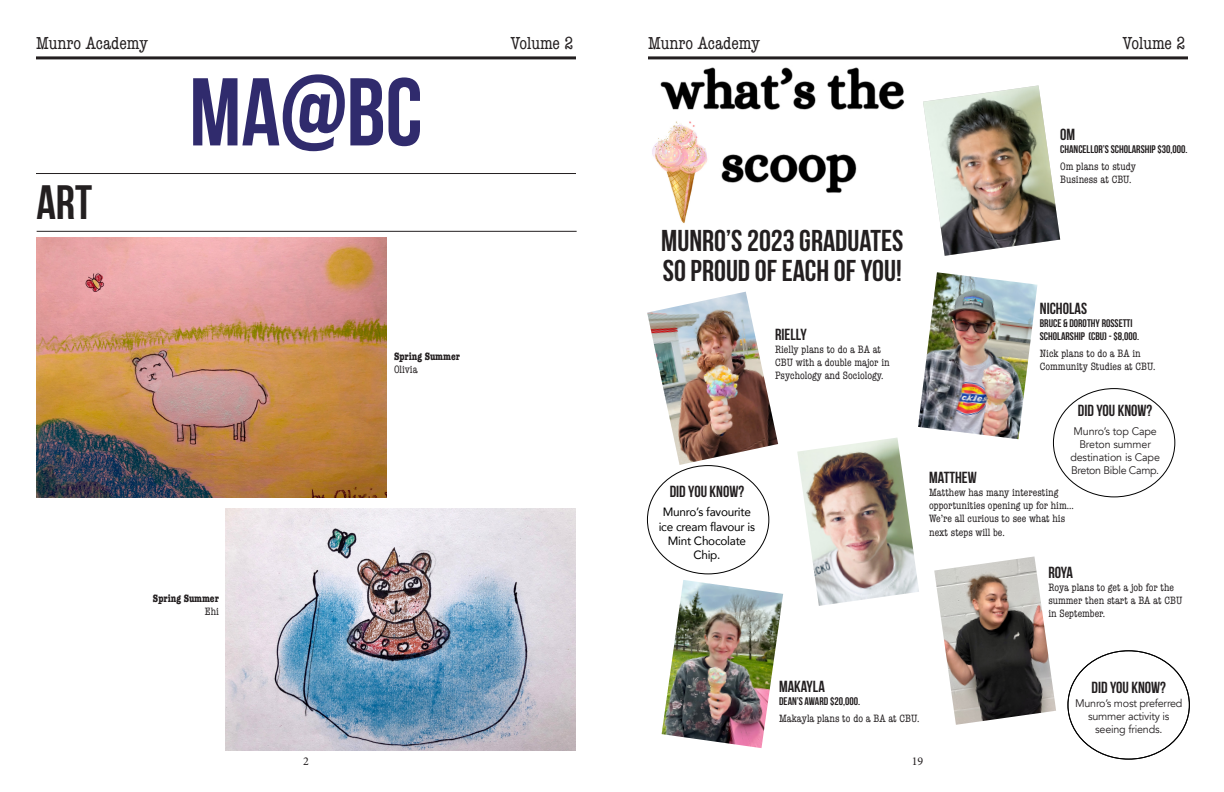
<style>
.page{position:relative;width:1224px;height:792px;background:#fff}
.page>*{position:absolute;margin:0;border:0;box-sizing:border-box;transform-origin:0 0}
.t1{font:700 96px "Bebas Neue";color:#302b6d}
.t2{font:700 48px "Bebas Neue";color:#231f20}
.t3{font:700 30px/30px "Bebas Neue";color:#231f20}
.t4{font:condensed 18px "American Typewriter";color:#231f20}
.t5{font:700 16px "Bebas Neue";color:#231f20}
.t6{font:12px/14.4px "Avenir";letter-spacing:-.02em;color:#000;text-align:center}
.t7{font:12px "Minion Pro";color:#231f20}
.t8{font:condensed 11px/13.2px "American Typewriter";color:#231f20}
.t9{font:11px/13.2px "Avenir";letter-spacing:-.02em;color:#231f20;text-align:center}
.t10{font:700 11px/13.2px "Bebas Neue";color:#231f20}
.t11{font:700 condensed 11px "American Typewriter";color:#231f20}
</style>
<div class="page">
<hr style="left:36px;top:56px;width:540px;height:3px;background:#231f20">
<hr style="left:648px;top:56px;width:540px;height:3px;background:#231f20">
<img style="left:36px;top:237px;width:350px;height:261px">
<img style="left:225px;top:509px;width:350px;height:242px">
<hr style="left:37px;top:231px;width:540px;height:1px;background:#231f20">
<hr style="left:36px;top:173px;width:540px;height:1px;background:#231f20">
<img style="left:647px;top:292px;width:131px;height:173px">
<img style="left:662px;top:580px;width:121px;height:168px">
<img style="left:918px;top:272px;width:119px;height:167px">
<img style="left:923px;top:86px;width:137px;height:170px">
<img style="left:797px;top:438px;width:122px;height:168px">
<img style="left:934px;top:556px;width:122px;height:169px">
<img style="left:652px;top:67px;width:252px;height:156px">
<p class="t4" style="left:36px;top:29px;width:113px">Munro Academy</p>
<p class="t4" style="left:511px;top:29px;width:64px">Volume 2</p>
<p class="t4" style="left:648px;top:29px;width:113px">Munro Academy</p>
<p class="t4" style="left:1123px;top:29px;width:64px">Volume 2</p>
<p class="t1" style="left:189px;top:60px;width:235px">MA@BC</p>
<p class="t5" style="left:1060px;top:126px;width:16px">OM</p>
<p class="t10" style="left:1060px;top:143px;width:129px">CHANCELLOR’S SCHOLARSHIP $30,000.</p>
<p class="t8" style="left:1060px;top:160px;width:77px">Om plans to study<br>Business at CBU.</p>
<p class="t2" style="left:36px;top:176px;width:57px">ART</p>
<p class="t11" style="left:153px;top:589px;width:67px">Spring Summer</p>
<p class="t8" style="left:205px;top:605px;width:16px">Ehi</p>
<p class="t11" style="left:394px;top:347px;width:67px">Spring Summer</p>
<p class="t8" style="left:394px;top:362px;width:25px">Olivia</p>
<p class="t3" style="left:661px;top:225px;width:244px">MUNRO’S 2023 GRADUATES<br>SO PROUD OF EACH OF YOU!</p>
<p class="t5" style="left:775px;top:325px;width:33px">RIELLY</p>
<p class="t8" style="left:775px;top:342px;width:116px">Rielly plans to do a BA at<br>CBU with a double major in<br>Psychology and Sociology.</p>
<p class="t5" style="left:670px;top:483px;width:76px">DID YOU KNOW?</p>
<p class="t6" style="left:663px;top:505px;width:90px">Munro’s favourite</p>
<p class="t6" style="left:659px;top:519px;width:98px">ice cream flavour is<br>Mint Chocolate<br>Chip.</p>
<p class="t5" style="left:1040px;top:299px;width:49px">NICHOLAS</p>
<p class="t10" style="left:1040px;top:316px;width:101px">BRUCE &amp; DOROTHY ROSSETTI<br>SCHOLARSHIP (CBU) - $8,000.</p>
<p class="t8" style="left:1040px;top:346px;width:117px">Nick plans to do a BA in<br>Community Studies at CBU.</p>
<p class="t5" style="left:1078px;top:401px;width:76px">DID YOU KNOW?</p>
<p class="t9" style="left:1070px;top:424px;width:91px">Munro’s top Cape<br>Breton summer destination is Cape<br>Breton Bible Camp.</p>
<p class="t5" style="left:929px;top:468px;width:49px">MATTHEW</p>
<p class="t8" style="left:929px;top:485px;width:146px">Matthew has many interesting opportunities opening up for him...<br>We’re all curious to see what his next steps will be.</p>
<p class="t5" style="left:1048px;top:563px;width:26px">ROYA</p>
<p class="t8" style="left:1048px;top:580px;width:135px">Roya plans to get a job for the summer then start a BA at CBU in September.</p>
<p class="t5" style="left:779px;top:677px;width:47px">MAKAYLA</p>
<p class="t10" style="left:779px;top:694px;width:83px">DEAN’S AWARD $20,000.</p>
<p class="t8" style="left:779px;top:711px;width:142px">Makayla plans to do a BA at CBU.</p>
<p class="t5" style="left:1092px;top:678px;width:76px">DID YOU KNOW?</p>
<p class="t9" style="left:1075px;top:696px;width:109px">Munro’s most preferred summer activity is seeing friends.</p>
<p class="t7" style="left:303px;top:753px;width:7px">2</p>
<p class="t7" style="left:912px;top:753px;width:13px">19</p>
</div>
